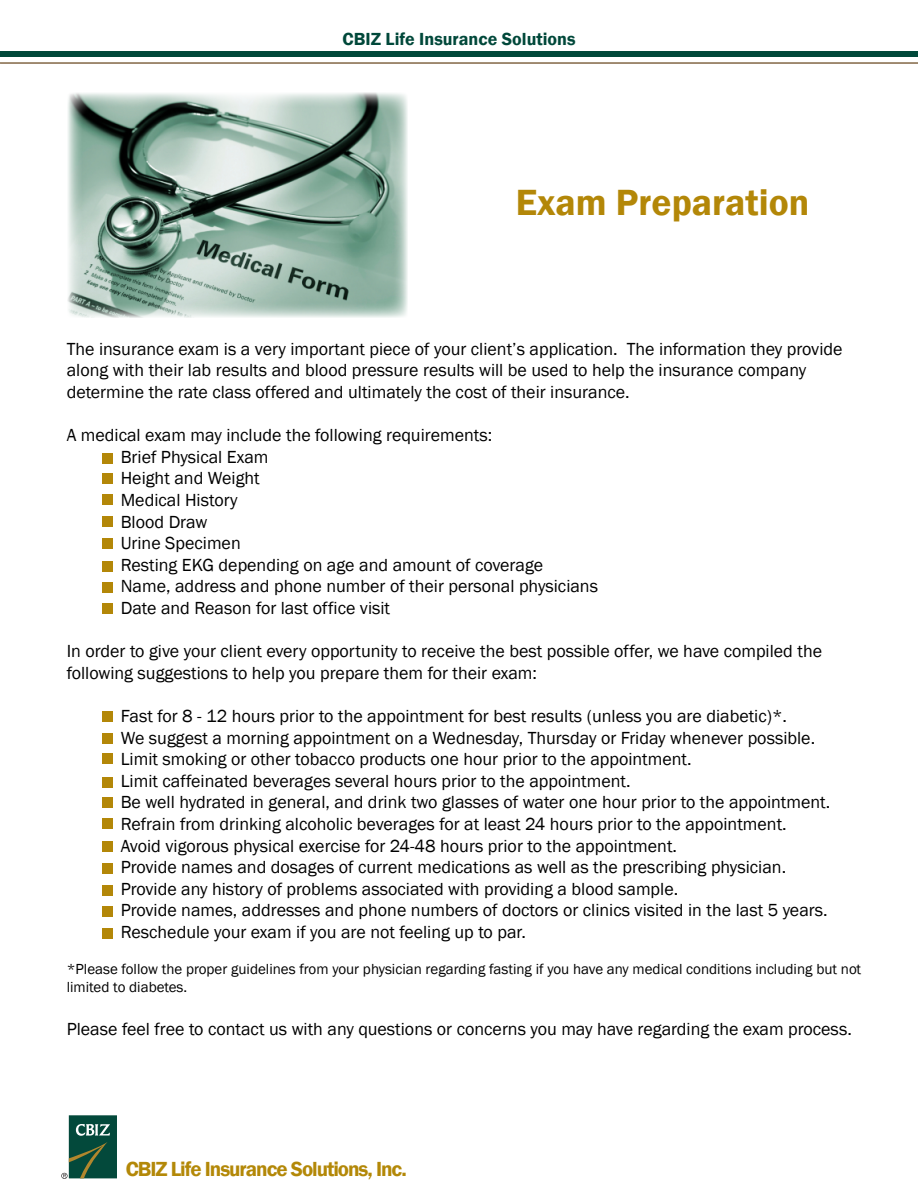
<style>
.page{position:relative;width:918px;height:1188px;background:#fff}
.page>*{position:absolute;margin:0;border:0;box-sizing:border-box;transform-origin:0 0}
.t1{font:600 37.5px "Franklin Gothic";color:#b38708}
.t2{font:600 21px "Franklin Gothic";letter-spacing:-.05em;color:#b38808}
.t3{font:18px/21.6px "Franklin Gothic";color:#000}
.t4{font:600 18px "Franklin Gothic";color:#00483a}
.t5{font:15px/18px "Franklin Gothic";color:#000}
</style>
<div class="page">
<div style="left:0;top:51px;width:918px;height:6px;background:#00483a"></div>
<hr style="left:0;top:62px;width:918px;height:2px;background:#876d4d">
<div style="left:69px;top:1115px;width:48px;height:63px;background:#03493b"></div>
<svg style="left:76px;top:1124px;width:34px;height:12px"></svg>
<svg style="left:61px;top:1142px;width:46px;height:37px"></svg>
<img style="left:67px;top:92px;width:340px;height:225px">
<div style="left:102px;top:453px;width:10px;height:11px;background:#b38708"></div>
<div style="left:102px;top:473px;width:10px;height:11px;background:#b38708"></div>
<div style="left:102px;top:494px;width:10px;height:11px;background:#b38708"></div>
<div style="left:102px;top:517px;width:10px;height:10px;background:#b38708"></div>
<div style="left:102px;top:538px;width:10px;height:11px;background:#b38708"></div>
<div style="left:102px;top:561px;width:10px;height:11px;background:#b38708"></div>
<div style="left:102px;top:583px;width:10px;height:10px;background:#b38708"></div>
<div style="left:102px;top:604px;width:10px;height:10px;background:#b38708"></div>
<div style="left:102px;top:712px;width:11px;height:10px;background:#b38708"></div>
<div style="left:102px;top:734px;width:10px;height:10px;background:#b38708"></div>
<div style="left:102px;top:754px;width:10px;height:10px;background:#b38708"></div>
<div style="left:102px;top:777px;width:10px;height:11px;background:#b38708"></div>
<div style="left:102px;top:797px;width:11px;height:11px;background:#b38708"></div>
<div style="left:102px;top:818px;width:10px;height:11px;background:#b38708"></div>
<div style="left:102px;top:842px;width:10px;height:10px;background:#b38708"></div>
<div style="left:102px;top:863px;width:11px;height:11px;background:#b38708"></div>
<div style="left:102px;top:886px;width:11px;height:10px;background:#b38708"></div>
<div style="left:102px;top:907px;width:10px;height:10px;background:#b38708"></div>
<div style="left:102px;top:928px;width:11px;height:11px;background:#b38708"></div>
<p class="t4" style="left:343px;top:28px;width:235px">CBIZ Life Insurance Solutions</p>
<h1 class="t1" style="left:516px;top:179px;width:295px">Exam Preparation</h1>
<p class="t3" style="left:67px;top:338px;width:777px">The insurance exam is a very important piece of your client’s application. The information they provide along with their lab results and blood pressure results will be used to help the insurance company determine the rate class offered and ultimately the cost of their insurance.</p>
<p class="t3" style="left:121px;top:425px;width:479px;text-indent:-54px">A medical exam may include the following requirements:<br>Brief Physical Exam<br>Height and Weight<br>Medical History<br>Blood Draw<br>Urine Specimen<br>Resting EKG depending on age and amount of coverage<br>Name, address and phone number of their personal physicians<br>Date and Reason for last office visit</p>
<p class="t3" style="left:67px;top:641px;width:757px">In order to give your client every opportunity to receive the best possible offer, we have compiled the following suggestions to help you prepare them for their exam:</p>
<p class="t3" style="left:121px;top:706px;width:711px">Fast for 8 - 12 hours prior to the appointment for best results (unless you are diabetic)*.<br>We suggest a morning appointment on a Wednesday, Thursday or Friday whenever possible.<br>Limit smoking or other tobacco products one hour prior to the appointment.<br>Limit caffeinated beverages several hours prior to the appointment.<br>Be well hydrated in general, and drink two glasses of water one hour prior to the appointment.<br>Refrain from drinking alcoholic beverages for at least 24 hours prior to the appointment.<br>Avoid vigorous physical exercise for 24-48 hours prior to the appointment.<br>Provide names and dosages of current medications as well as the prescribing physician.<br>Provide any history of problems associated with providing a blood sample.<br>Provide names, addresses and phone numbers of doctors or clinics visited in the last 5 years.<br>Reschedule your exam if you are not feeling up to par.</p>
<p class="t5" style="left:67px;top:960px;width:796px">*Please follow the proper guidelines from your physician regarding fasting if you have any medical conditions including but not limited to diabetes.</p>
<p class="t3" style="left:67px;top:1019px;width:787px">Please feel free to contact us with any questions or concerns you may have regarding the exam process.</p>
<p class="t2" style="left:126px;top:1156px;width:283px">CBIZ Life Insurance Solutions, Inc.</p>
</div>
